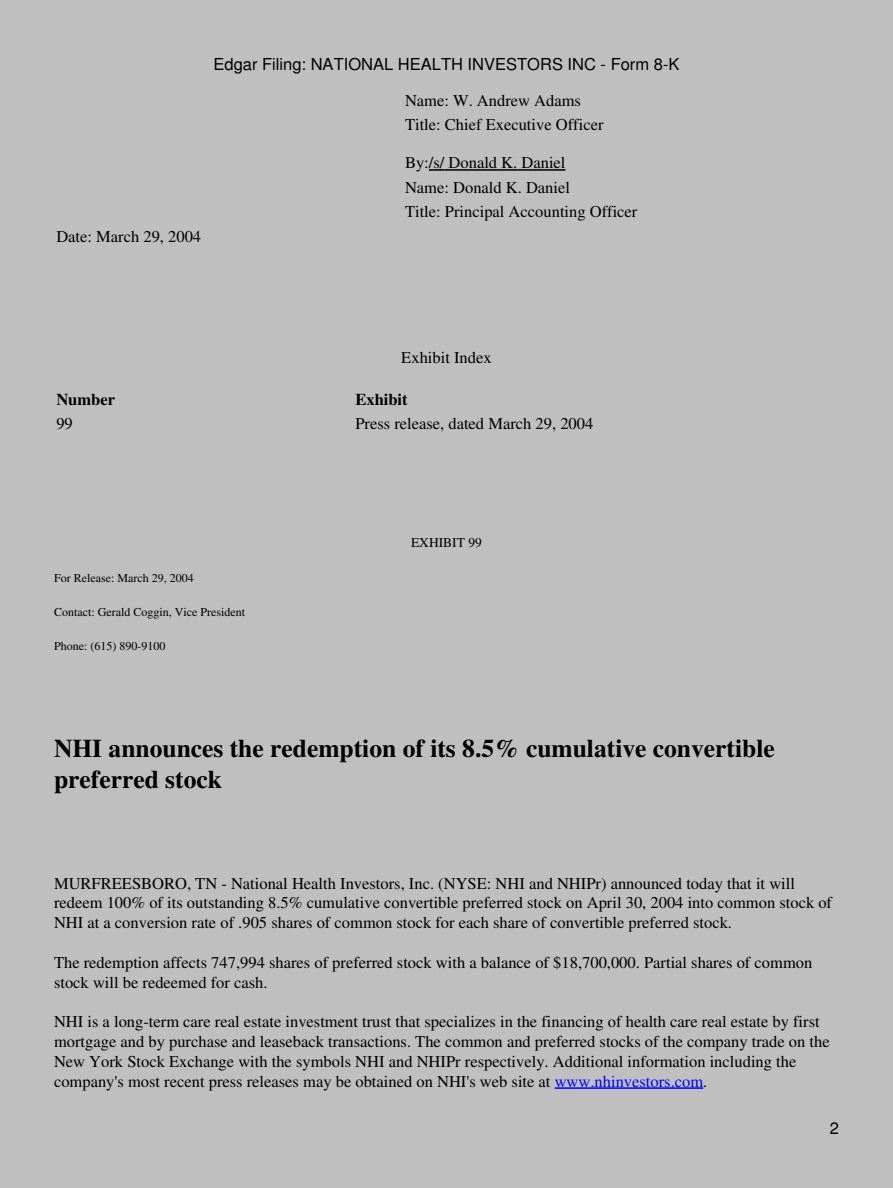
<style>
.page{position:relative;width:893px;height:1188px;background:#fff}
.page>*{position:absolute;margin:0;border:0;box-sizing:border-box;transform-origin:0 0}
.t1{font:700 25.5px/30.6px "Times";color:#000}
.t2{font:16.5px/19.8px "Times";color:#000}
.t3{font:16.5px "Helvetica";color:#000}
.t4{font:700 16.5px "Times";color:#000}
.t5{font:13.5px "Times";color:#000}
.t6{font:12px "Times";color:#000}
.s1{color:#00f}
</style>
<div class="page">
<div style="left:0;top:0;width:892px;height:1188px;background:#bfbfbf"></div>
<svg style="left:429px;top:169px;width:15px;height:2px"></svg>
<hr style="left:444px;top:169px;width:53px;height:2px;background:#000">
<hr style="left:497px;top:169px;width:20px;height:2px;background:#000">
<hr style="left:517px;top:169px;width:48px;height:2px;background:#000">
<hr style="left:554px;top:1087px;width:149px;height:2px;background:#00f">
<p class="t3" style="left:213px;top:58px;width:467px">Edgar Filing: NATIONAL HEALTH INVESTORS INC - Form 8-K</p>
<p class="t2" style="left:56px;top:228px;width:146px">Date: March 29, 2004</p>
<p class="t2" style="left:405px;top:90px;width:200px;line-height:24.5px">Name: W. Andrew Adams<br>Title: Chief Executive Officer</p>
<p class="t2" style="left:405px;top:152px;width:234px;line-height:24.5px">By:/s/ Donald K. Daniel<br>Name: Donald K. Daniel<br>Title: Principal Accounting Officer</p>
<p class="t2" style="left:401px;top:349px;width:92px">Exhibit Index</p>
<p class="t4" style="left:56px;top:394px;width:60px">Number</p>
<p class="t4" style="left:355px;top:394px;width:54px">Exhibit</p>
<p class="t2" style="left:56px;top:415px;width:18px">99</p>
<p class="t2" style="left:355px;top:415px;width:239px">Press release, dated March 29, 2004</p>
<p class="t6" style="left:54px;top:574px;width:141px">For Release: March 29, 2004</p>
<p class="t6" style="left:54px;top:608px;width:192px">Contact: Gerald Coggin, Vice President</p>
<p class="t6" style="left:54px;top:642px;width:113px">Phone: (615) 890-9100</p>
<p class="t5" style="left:411px;top:538px;width:72px">EXHIBIT 99</p>
<h1 class="t1" style="left:54px;top:736px;width:722px">NHI announces the redemption of its 8.5% cumulative convertible preferred stock</h1>
<p class="t2" style="left:54px;top:875px;width:779px">MURFREESBORO, TN - National Health Investors, Inc. (NYSE: NHI and NHIPr) announced today that it will redeem 100% of its outstanding 8.5% cumulative convertible preferred stock on April 30, 2004 into common stock of<br>NHI at a conversion rate of .905 shares of common stock for each share of convertible preferred stock.</p>
<p class="t2" style="left:54px;top:954px;width:759px">The redemption affects 747,994 shares of preferred stock with a balance of $18,700,000. Partial shares of common stock will be redeemed for cash.</p>
<p class="t2" style="left:54px;top:1014px;width:777px">NHI is a long-term care real estate investment trust that specializes in the financing of health care real estate by first mortgage and by purchase and leaseback transactions. The common and preferred stocks of the company trade on the New York Stock Exchange with the symbols NHI and NHIPr respectively. Additional information including the company's most recent press releases may be obtained on NHI's web site at <span class="s1">www.nhinvestors.com</span>.</p>
<p class="t3" style="left:829px;top:1122px;width:11px">2</p>
</div>
